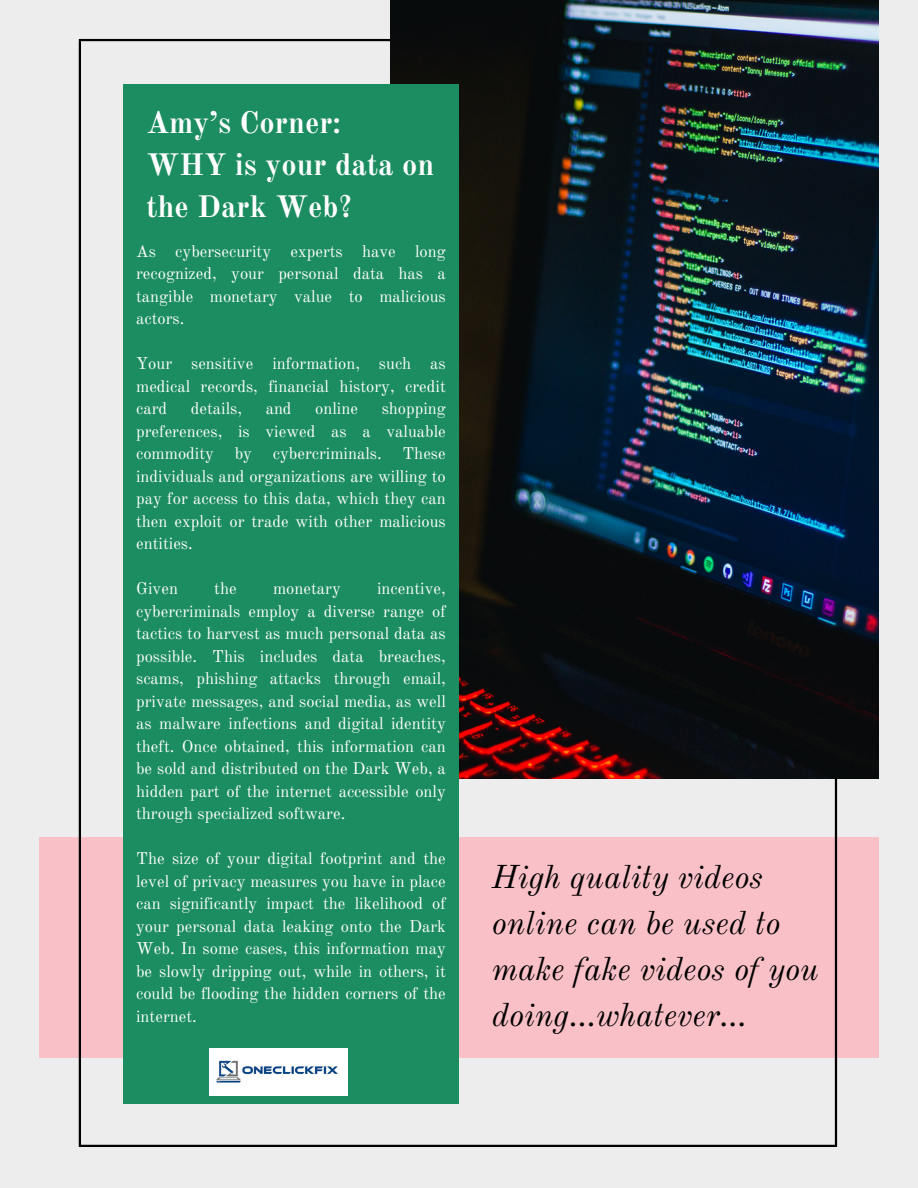
<style>
.page{position:relative;width:918px;height:1188px;background:#ededed}
.page>*{position:absolute;margin:0;border:0;box-sizing:border-box;transform-origin:0 0}
.t1{font:italic 32.4px/46.2px "Old Standard";color:#000}
.t2{font:700 30.45px/41.7px "Old Standard";color:#fff}
.t3{font:16.65px/22.5px "Old Standard";color:#fff;text-align:justify}
</style>
<div class="page">
<div style="left:39px;top:837px;width:840px;height:221px;background:#fac0c7"></div>
<hr style="left:835px;top:393px;width:2px;height:754px;background:#000">
<img style="left:390px;top:0;width:488px;height:778px">
<hr style="left:79px;top:41px;width:2px;height:1106px;background:#000">
<div style="left:123px;top:84px;width:336px;height:1020px;background:#1c8d61"></div>
<hr style="left:79px;top:39px;width:311px;height:2px;background:#000">
<hr style="left:81px;top:1145px;width:754px;height:2px;background:#000">
<img style="left:210px;top:1048px;width:138px;height:47px">
<p class="t2" style="left:146px;top:103px;width:289px">Amy’s Corner:<br>WHY is your data on the Dark Web?</p>
<h1 class="t3" style="left:136px;top:240px;width:311px">As cybersecurity experts have long recognized, your personal data has a tangible monetary value to malicious actors.</h1>
<p class="t3" style="left:136px;top:352px;width:311px">Your sensitive information, such as medical records, financial history, credit card</p>
<p class="t3" style="left:136px;top:397px;width:311px;text-indent:246px">shopping preferences, is viewed as a valuable commodity by cybercriminals. These individuals and organizations are willing to pay for access to this data, which they can then exploit or trade with other malicious entities.</p>
<p class="t3" style="left:136px;top:577px;width:43px">Given</p>
<p class="t3" style="left:214px;top:577px;width:24px">the</p>
<p class="t3" style="left:273px;top:577px;width:69px">monetary</p>
<p class="t3" style="left:191px;top:397px;width:53px">details,</p>
<p class="t3" style="left:266px;top:397px;width:27px">and</p>
<p class="t3" style="left:315px;top:397px;width:44px">online</p>
<p class="t3" style="left:136px;top:577px;width:311px;text-indent:241px">incentive, cybercriminals employ a diverse range of tactics to harvest as much personal data as possible. This includes data breaches, scams, phishing attacks through email, private messages, and social media, as well as malware infections and digital identity theft. Once obtained, this information can be sold and distributed on the Dark Web, a hidden part of the internet accessible only through specialized software.</p>
<p class="t3" style="left:136px;top:847px;width:311px">The size of your digital footprint and the level of privacy measures you have in place can significantly impact the likelihood of your personal data leaking onto the Dark Web. In some cases, this information may be slowly dripping out, while in others, it could be flooding the hidden corners of the internet.</p>
<p class="t1" style="left:492px;top:854px;width:328px">High quality videos online can be used to make fake videos of you doing...whatever...</p>
</div>
